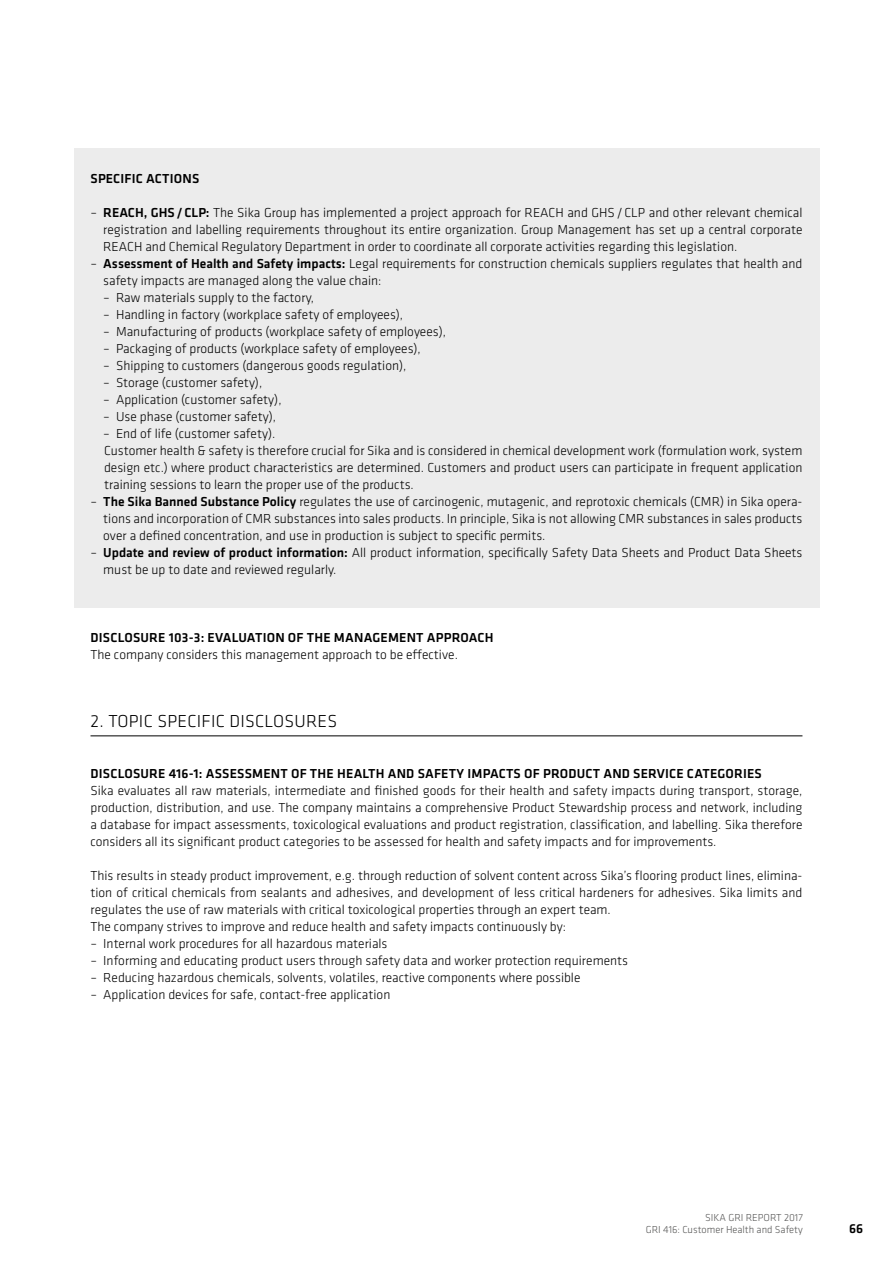
<style>
.page{position:relative;width:893px;height:1263px;background:#fff}
.page>*{position:absolute;margin:0;border:0;box-sizing:border-box;transform-origin:0 0}
.t1{font:300 18px "Klavika";letter-spacing:.015em;color:#000}
.t2{font:300 13.5px/17px "Klavika";color:#000}
.t3{font:500 13.5px "Klavika";letter-spacing:.015em;color:#000}
.t4{font:300 10.5px/12.6px "Klavika";color:#565655;text-align:right}
.s1{font-weight:500}
</style>
<div class="page">
<div style="left:73px;top:149px;width:746px;height:459px;background:#ececec"></div>
<hr style="left:91px;top:736px;width:711px;height:1px;background:#000">
<p class="t3" style="left:91px;top:169px;width:110px">SPECIFIC ACTIONS</p>
<p class="t2" style="left:103px;top:204px;width:701px;text-align:justify;text-indent:-13px">– <span class="s1">REACH, GHS/CLP:</span> The Sika Group has implemented a project approach for REACH and GHS/CLP and other relevant chemical registration and labelling requirements throughout its entire organization. Group Management has set up a central corporate REACH and Chemical Regulatory Department in order to coordinate all corporate activities regarding this legislation.</p>
<p class="t2" style="left:103px;top:255px;width:701px;text-indent:-13px">– <span class="s1">Assessment of Health and Safety impacts:</span> Legal requirements for construction chemicals suppliers regulates that health and safety impacts are managed along the value chain:</p>
<p class="t2" style="left:103px;top:289px;width:212px">– Raw materials supply to the factory,</p>
<p class="t2" style="left:103px;top:306px;width:301px">– Handling in factory (workplace safety of employees),</p>
<p class="t2" style="left:103px;top:323px;width:344px">– Manufacturing of products (workplace safety of employees),</p>
<p class="t2" style="left:103px;top:340px;width:319px">– Packaging of products (workplace safety of employees),</p>
<p class="t2" style="left:103px;top:357px;width:305px">– Shipping to customers (dangerous goods regulation),</p>
<p class="t2" style="left:103px;top:374px;width:161px">– Storage (customer safety),</p>
<p class="t2" style="left:103px;top:391px;width:180px">– Application (customer safety),</p>
<p class="t2" style="left:103px;top:408px;width:174px">– Use phase (customer safety),</p>
<p class="t2" style="left:103px;top:425px;width:701px">– End of life (customer safety).<br>Customer health &amp; safety is therefore crucial for Sika and is considered in chemical development work (formulation work, system design etc.) where product characteristics are determined. Customers and product users can participate in frequent application training sessions to learn the proper use of the products.</p>
<p class="t2" style="left:103px;top:493px;width:701px;text-align:justify;text-indent:-13px">– <span class="s1">The Sika Banned Substance Policy</span> regulates the use of carcinogenic, mutagenic, and reprotoxic chemicals (CMR) in Sika opera&shy;tions and incorporation of CMR substances into sales products. In principle, Sika is not allowing CMR substances in sales products over a defined concentration, and use in production is subject to specific permits.</p>
<p class="t2" style="left:103px;top:544px;width:701px;text-indent:-13px">– <span class="s1">Update and review of product information:</span> All product information, specifically Safety Data Sheets and Product Data Sheets must be up to date and reviewed regularly.</p>
<p class="t3" style="left:91px;top:628px;width:405px">DISCLOSURE 103-3: EVALUATION OF THE MANAGEMENT APPROACH</p>
<p class="t2" style="left:91px;top:646px;width:369px">The company considers this management approach to be effective.</p>
<h1 class="t1" style="left:91px;top:710px;width:248px">2. TOPIC SPECIFIC DISCLOSURES</h1>
<p class="t3" style="left:91px;top:765px;width:673px">DISCLOSURE 416-1: ASSESSMENT OF THE HEALTH AND SAFETY IMPACTS OF PRODUCT AND SERVICE CATEGORIES</p>
<p class="t2" style="left:91px;top:782px;width:713px;text-align:justify">Sika evaluates all raw materials, intermediate and finished goods for their health and safety impacts during transport, storage, production, distribution, and use. The company maintains a comprehensive Product Stewardship process and network, including a database for impact assessments, toxicological evaluations and product registration, classification, and labelling. Sika therefore considers all its significant product categories to be assessed for health and safety impacts and for improvements.</p>
<p class="t2" style="left:91px;top:867px;width:713px">This results in steady product improvement, e.g. through reduction of solvent content across Sika’s flooring product lines, elimina&shy;tion of critical chemicals from sealants and adhesives, and development of less critical hardeners for adhesives. Sika limits and regulates the use of raw materials with critical toxicological properties through an expert team.<br>The company strives to improve and reduce health and safety impacts continuously by:</p>
<p class="t2" style="left:91px;top:935px;width:298px">– Internal work procedures for all hazardous materials</p>
<p class="t2" style="left:91px;top:952px;width:539px">– Informing and educating product users through safety data and worker protection requirements</p>
<p class="t2" style="left:91px;top:969px;width:491px">– Reducing hazardous chemicals, solvents, volatiles, reactive components where possible</p>
<p class="t2" style="left:91px;top:986px;width:301px">– Application devices for safe, contact-free application</p>
<p class="t4" style="left:646px;top:1211px;width:159px">SIKA GRI REPORT 2017<br>GRI 416: Customer Health and Safety</p>
<p class="t3" style="left:849px;top:1219px;width:16px">66</p>
</div>
